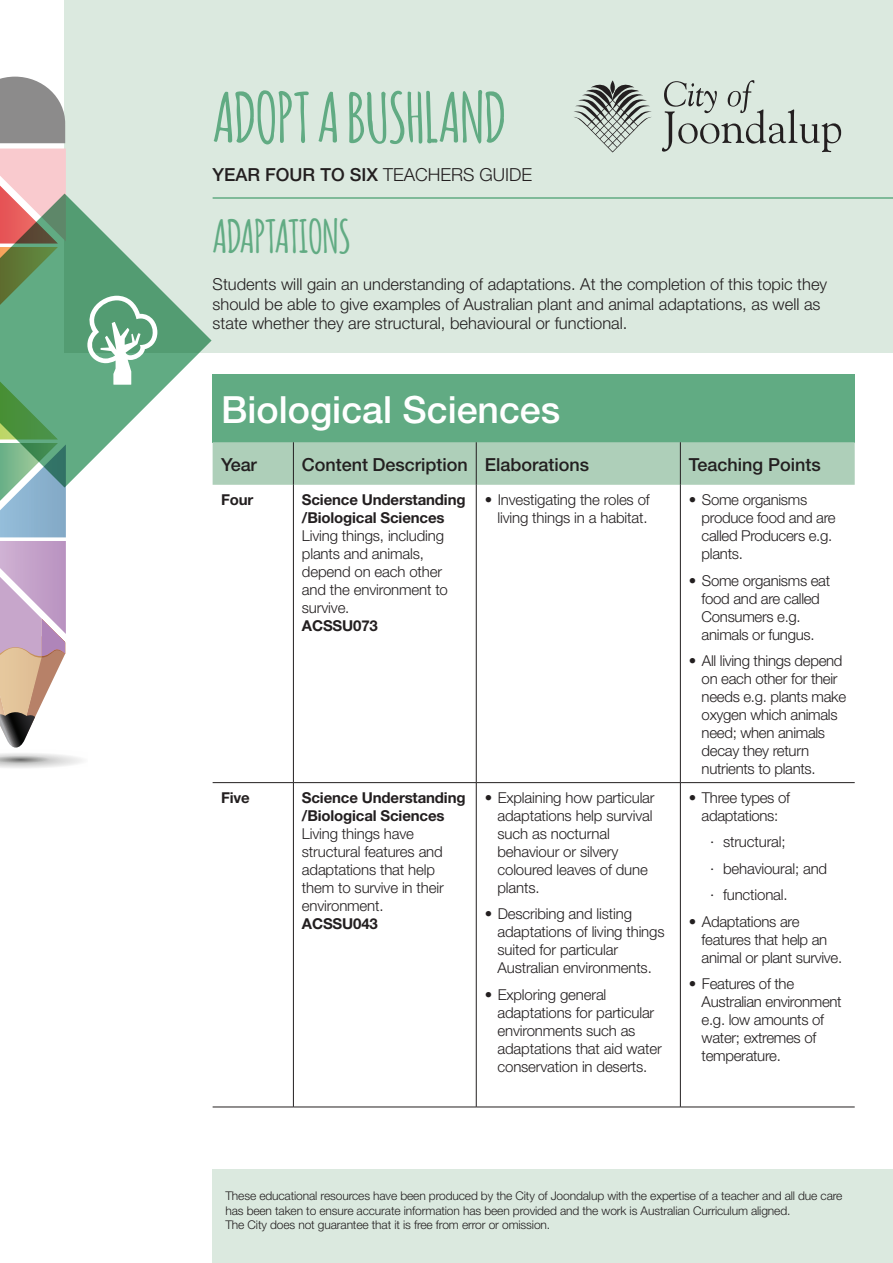
<style>
.page{position:relative;width:893px;height:1263px;background:#fff}
.page>*{position:absolute;margin:0;border:0;box-sizing:border-box;transform-origin:0 0}
.t1{font:700 67.5px "Amatic";color:#61ab83}
.t2{font:700 45px "Amatic";color:#61ab83}
.TEACHERS__Text{font:500 37.5px "Helvetica Neue";color:#fff}
.TEACHERS__Text-2{font:500 18px "Helvetica Neue";color:#231f20}
.t3{font:300 16.5px/19.8px "Helvetica Neue";color:#231f20}
.TEACHERS__Text-3{font:300 15px/18px "Helvetica Neue";letter-spacing:-.01em;color:#231f20}
.TEACHERS__Text-4{font:700 15px "Helvetica Neue";letter-spacing:-.01em;color:#231f20}
.t4{font:300 12px/14.4px "Helvetica Neue";letter-spacing:-.01em;color:#231f20}
.s1{font-weight:300}
</style>
<div class="page">
<div style="left:65px;top:0;width:828px;height:353px;background:#dbe9df"></div>
<div style="left:213px;top:1169px;width:680px;height:94px;background:#dbe9df"></div>
<svg style="left:0;top:77px;width:65px;height:66px;background:#989797"></svg>
<svg style="left:574px;top:80px;width:267px;height:72px"></svg>
<hr style="left:213px;top:197px;width:680px;height:2px;background:#61ab83">
<div style="left:213px;top:374px;width:642px;height:68px;background:#61ab83"></div>
<div style="left:213px;top:442px;width:642px;height:43px;background:#aecfb9"></div>
<hr style="left:293px;top:442px;width:1px;height:43px;background:#231f20">
<hr style="left:476px;top:442px;width:1px;height:43px;background:#231f20">
<hr style="left:680px;top:442px;width:1px;height:43px;background:#231f20">
<hr style="left:293px;top:783px;width:1px;height:324px;background:#231f20">
<hr style="left:476px;top:783px;width:1px;height:324px;background:#231f20">
<hr style="left:680px;top:783px;width:1px;height:324px;background:#231f20">
<hr style="left:213px;top:1107px;width:80px;height:1px;background:#231f20">
<hr style="left:293px;top:1107px;width:183px;height:1px;background:#231f20">
<hr style="left:476px;top:1107px;width:204px;height:1px;background:#231f20">
<hr style="left:680px;top:1107px;width:175px;height:1px;background:#231f20">
<hr style="left:293px;top:485px;width:1px;height:297px;background:#231f20">
<hr style="left:476px;top:485px;width:1px;height:297px;background:#231f20">
<hr style="left:680px;top:485px;width:1px;height:297px;background:#231f20">
<hr style="left:213px;top:782px;width:80px;height:1px;background:#231f20">
<hr style="left:293px;top:782px;width:183px;height:1px;background:#231f20">
<hr style="left:476px;top:782px;width:204px;height:1px;background:#231f20">
<hr style="left:680px;top:782px;width:175px;height:1px;background:#231f20">
<svg style="left:158px;top:287px;width:54px;height:107px"></svg>
<svg style="left:0;top:149px;width:158px;height:619px"></svg>
<p class="t1" style="left:213px;top:69px;width:295px">ADOPT A BUSHLAND</p>
<p class="TEACHERS__Text-2" style="left:213px;top:164px;width:321px">YEAR FOUR TO SIX <span class="s1">TEACHERS GUIDE</span></p>
<p class="t2" style="left:213px;top:204px;width:139px">ADAPTATIONS</p>
<p class="t3" style="left:213px;top:274px;width:616px">Students will gain an understanding of adaptations. At the completion of this topic they should be able to give examples of Australian plant and animal adaptations, as well as state whether they are structural, behavioural or functional.</p>
<p class="TEACHERS__Text" style="left:221px;top:387px;width:341px">Biological Sciences</p>
<p class="TEACHERS__Text-2" style="left:221px;top:453px;width:37px">Year</p>
<p class="TEACHERS__Text-2" style="left:302px;top:453px;width:167px">Content Description</p>
<p class="TEACHERS__Text-2" style="left:485px;top:453px;width:106px">Elaborations</p>
<p class="TEACHERS__Text-2" style="left:689px;top:453px;width:134px">Teaching Points</p>
<p class="TEACHERS__Text-4" style="left:221px;top:490px;width:34px">Four</p>
<p class="TEACHERS__Text-4" style="left:302px;top:490px;width:165px">Science Understanding</p>
<p class="TEACHERS__Text-4" style="left:302px;top:508px;width:144px">/Biological Sciences</p>
<p class="TEACHERS__Text-3" style="left:302px;top:526px;width:148px">Living things, including plants and animals, depend on each other and the environment to survive.</p>
<p class="TEACHERS__Text-4" style="left:302px;top:616px;width:77px">ACSSU073</p>
<p class="TEACHERS__Text-3" style="left:485px;top:490px;width:167px;text-align:right">• Investigating the roles of living things in a habitat.</p>
<p class="TEACHERS__Text-3" style="left:702px;top:490px;width:136px;text-indent:-13px">• Some organisms produce food and are called Producers e.g. plants.</p>
<p class="TEACHERS__Text-3" style="left:702px;top:571px;width:130px;text-indent:-13px">• Some organisms eat food and are called<br>Consumers e.g. animals or fungus.</p>
<p class="TEACHERS__Text-3" style="left:702px;top:651px;width:146px;text-indent:-13px">• All living things depend on each other for their needs e.g. plants make oxygen which animals need; when animals decay they return nutrients to plants.</p>
<p class="TEACHERS__Text-4" style="left:221px;top:788px;width:30px">Five</p>
<p class="TEACHERS__Text-4" style="left:302px;top:788px;width:165px">Science Understanding</p>
<p class="TEACHERS__Text-4" style="left:302px;top:806px;width:144px">/Biological Sciences</p>
<p class="TEACHERS__Text-3" style="left:302px;top:824px;width:143px">Living things have structural features and adaptations that help them to survive in their environment.</p>
<p class="TEACHERS__Text-4" style="left:302px;top:914px;width:77px">ACSSU043</p>
<p class="TEACHERS__Text-3" style="left:497px;top:788px;width:159px;text-indent:-13px">• Explaining how particular adaptations help survival such as nocturnal behaviour or silvery coloured leaves of dune plants.</p>
<p class="TEACHERS__Text-3" style="left:497px;top:905px;width:169px;text-indent:-13px">• Describing and listing adaptations of living things suited for particular<br>Australian environments.</p>
<p class="TEACHERS__Text-3" style="left:497px;top:985px;width:166px;text-indent:-13px">• Exploring general adaptations for particular environments such as adaptations that aid water conservation in deserts.</p>
<p class="TEACHERS__Text-3" style="left:689px;top:788px;width:103px;text-align:center">• Three types of adaptations:</p>
<p class="TEACHERS__Text-3" style="left:710px;top:833px;width:77px">· structural;</p>
<p class="TEACHERS__Text-3" style="left:710px;top:859px;width:119px">· behavioural; and</p>
<p class="TEACHERS__Text-3" style="left:710px;top:886px;width:79px">· functional.</p>
<p class="TEACHERS__Text-3" style="left:702px;top:912px;width:142px;text-indent:-13px">• Adaptations are features that help an animal or plant survive.</p>
<p class="TEACHERS__Text-3" style="left:702px;top:975px;width:142px;text-indent:-13px">• Features of the<br>Australian environment e.g. low amounts of water; extremes of temperature.</p>
<p class="t4" style="left:225px;top:1188px;width:619px">These educational resources have been produced by the City of Joondalup with the expertise of a teacher and all due care has been taken to ensure accurate information has been provided and the work is Australian Curriculum aligned.<br>The City does not guarantee that it is free from error or omission.</p>
</div>
